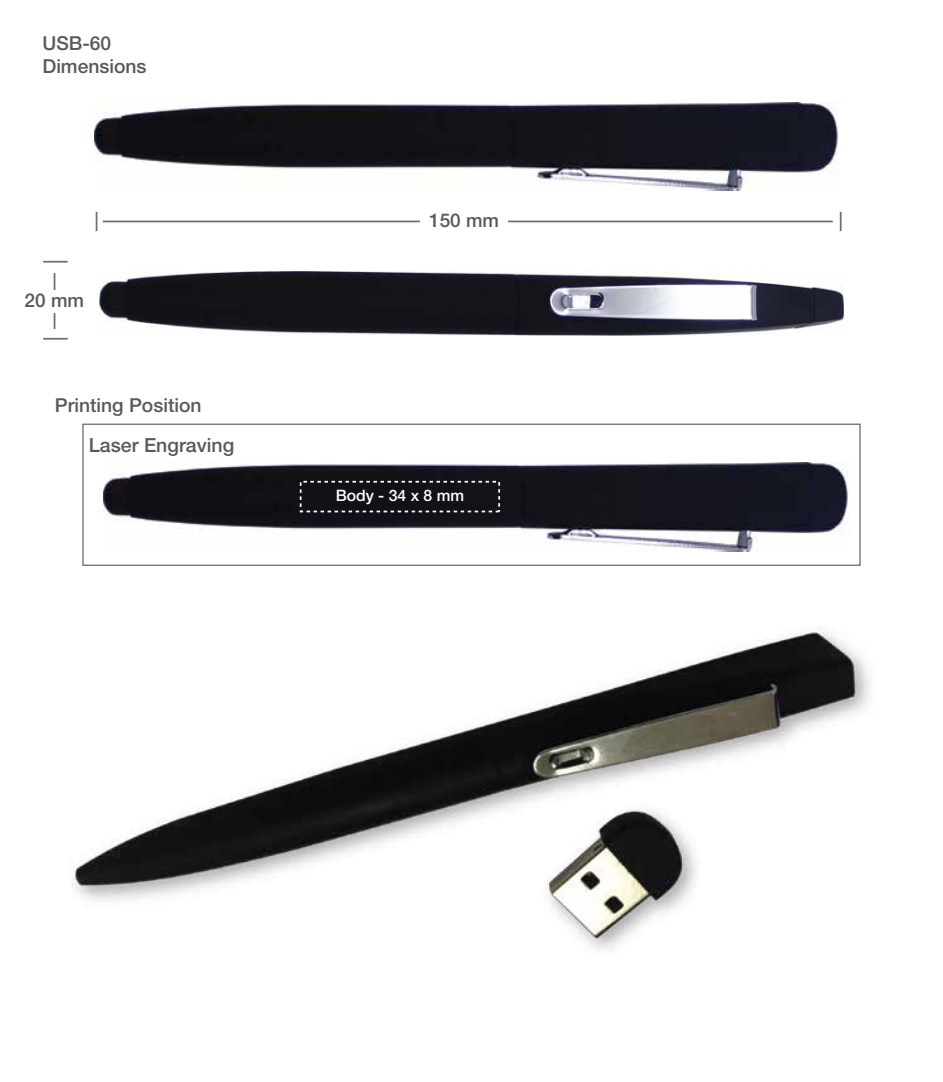
<style>
.page{position:relative;width:943px;height:1082px;background:#fff}
.page>*{position:absolute;margin:0;border:0;box-sizing:border-box;transform-origin:0 0}
.t1{font:500 19.43px "Helvetica Neue LT Std";color:#58595b}
.t2{font:500 19.25px/23.1px "Helvetica Neue LT Std";color:#58595b}
.t3{font:500 18.9px "Helvetica Neue LT Std";color:#58595b}
.t4{font:500 15.75px "Helvetica Neue LT Std";color:#fff}
</style>
<div class="page">
<img style="left:104px;top:463px;width:744px;height:88px">
<img style="left:94px;top:102px;width:744px;height:89px">
<img style="left:99px;top:271px;width:744px;height:65px">
<svg style="left:43px;top:261px;width:25px;height:1px"></svg>
<svg style="left:43px;top:338px;width:25px;height:1px"></svg>
<svg style="left:96px;top:212px;width:1px;height:19px"></svg>
<svg style="left:839px;top:212px;width:2px;height:19px"></svg>
<hr style="left:103px;top:220px;width:729px;height:2px;background:#6d6e71">
<div style="left:420px;top:205px;width:87px;height:33px;background:#fff"></div>
<hr style="left:54px;top:273px;width:1px;height:56px;background:#6d6e71">
<div style="left:16px;top:290px;width:74px;height:22px;background:#fff"></div>
<div style="left:82px;top:423px;width:778px;height:143px;border:1px solid #6d6e71"></div>
<img style="left:71px;top:628px;width:799px;height:322px">
<p class="t2" style="left:42px;top:32px;width:106px">USB-60<br>Dimensions</p>
<p class="t3" style="left:25px;top:289px;width:61px">20 mm</p>
<p class="t2" style="left:55px;top:394px;width:148px">Printing Position</p>
<p class="t1" style="left:89px;top:434px;width:147px">Laser Engraving</p>
<p class="t3" style="left:429px;top:209px;width:71px">150 mm</p>
<p class="t4" style="left:336px;top:486px;width:130px">Body - 34 x 8 mm</p>
</div>
